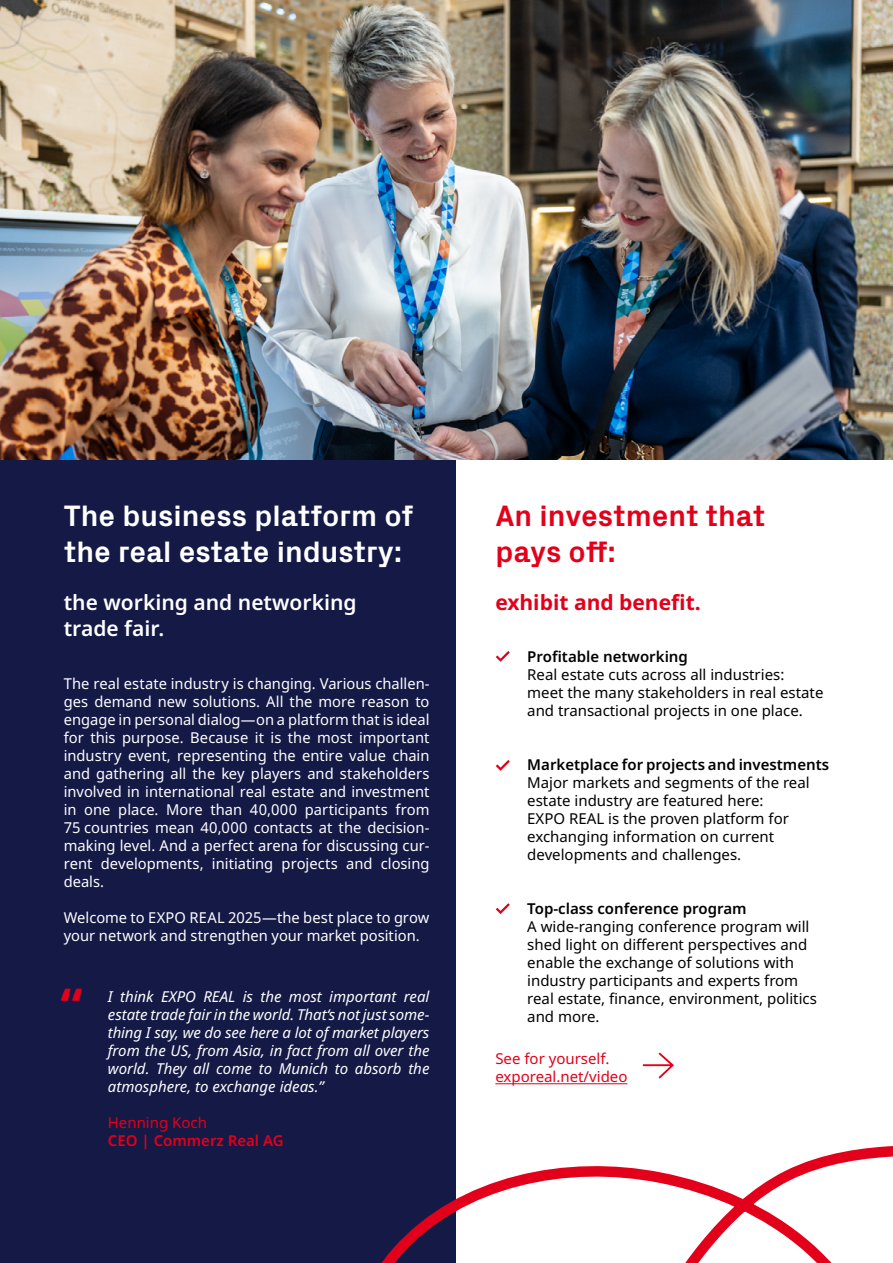
<style>
.page{position:relative;width:893px;height:1263px;background:#fff}
.page>*{position:absolute;margin:0;border:0;box-sizing:border-box;transform-origin:0 0}
.t1{font:700 49.5px "Noto Sans";color:#e2001a}
.t2{font:700 30px/36px "Px Grotesk";color:#fff}
.t3{font:700 30px/36px "Px Grotesk";color:#e2001a}
.t4{font:600 21px/25.2px "Noto Sans";color:#fff}
.t5{font:700 21px "Noto Sans";color:#e2001a}
.t6{font:15px/18px "Noto Sans";color:#fff;text-align:justify}
.t7{font:15px/18px "Noto Sans";color:#000001}
.t8{font:italic 15px/18px "Noto Sans";color:#fff;text-align:justify}
.t9{font:600 15px "Noto Sans";color:#000001}
.t10{font:15px/18px "Noto Sans";color:#e2001a}
.t11{font:600 15px "Noto Sans";color:#e2001a}
</style>
<div class="page">
<div style="left:0;top:383px;width:893px;height:880px;background:#141946"></div>
<div style="left:456px;top:396px;width:437px;height:867px;background:#fff"></div>
<hr style="left:495px;top:1083px;width:132px;height:1px;background:#e2001a">
<svg style="left:642px;top:1052px;width:32px;height:27px"></svg>
<svg style="left:381px;top:1146px;width:512px;height:117px"></svg>
<img style="left:0;top:0;width:893px;height:459px">
<svg style="left:496px;top:651px;width:14px;height:11px"></svg>
<svg style="left:496px;top:760px;width:14px;height:11px"></svg>
<svg style="left:496px;top:903px;width:14px;height:11px"></svg>
<h2 class="t2" style="left:64px;top:496px;width:351px">The business platform of the real estate industry:</h2>
<h3 class="t4" style="left:64px;top:591px;width:294px">the working and networking trade fair.</h3>
<p class="t6" style="left:64px;top:674px;width:367px">The real estate industry is changing. Various challen&shy;ges demand new solutions. All the more reason to engage in personal dialog—on a platform that is ideal for this purpose. Because it is the most important industry event, representing the entire value chain and gathering all the key players and stakeholders involved in international real estate and investment in one place. More than 40,000 participants from 75 countries mean 40,000 contacts at the decision&shy;making level. And a perfect arena for discussing cur&shy;rent developments, initiating projects and closing deals.</p>
<p class="t6" style="left:64px;top:908px;width:367px">Welcome to EXPO REAL 2025—the best place to grow your network and strengthen your market position.</p>
<h1 class="t1" style="left:60px;top:978px;width:24px">“</h1>
<p class="t8" style="left:108px;top:987px;width:323px">I think EXPO REAL is the most important real estate trade fair in the world. That‘s not just some&shy;thing I say, we do see here a lot of market players from the US, from Asia, in fact from all over the world. They all come to Munich to absorb the atmosphere, to exchange ideas.”</p>
<p class="t10" style="left:108px;top:1113px;width:101px">Henning Koch</p>
<p class="t11" style="left:108px;top:1130px;width:177px">CEO | Commerz Real AG</p>
<h2 class="t3" style="left:495px;top:496px;width:272px">An investment that pays off:</h2>
<h3 class="t5" style="left:495px;top:591px;width:207px">exhibit and benefit.</h3>
<p class="t9" style="left:527px;top:646px;width:162px">Profitable networking</p>
<p class="t7" style="left:527px;top:666px;width:298px">Real estate cuts across all industries: meet the many stakeholders in real estate and transactional projects in one place.</p>
<p class="t9" style="left:527px;top:754px;width:303px">Marketplace for projects and investments</p>
<p class="t7" style="left:527px;top:774px;width:284px">Major markets and segments of the real estate industry are featured here:<br>EXPO REAL is the proven platform for exchanging information on current developments and challenges.</p>
<p class="t9" style="left:527px;top:898px;width:221px">Top-class conference program</p>
<p class="t7" style="left:527px;top:918px;width:291px">A wide-ranging conference program will shed light on different perspectives and enable the exchange of solutions with industry participants and experts from real estate, finance, environment, politics and more.</p>
<p class="t10" style="left:495px;top:1050px;width:134px">See for yourself. exporeal.net/video</p>
</div>
